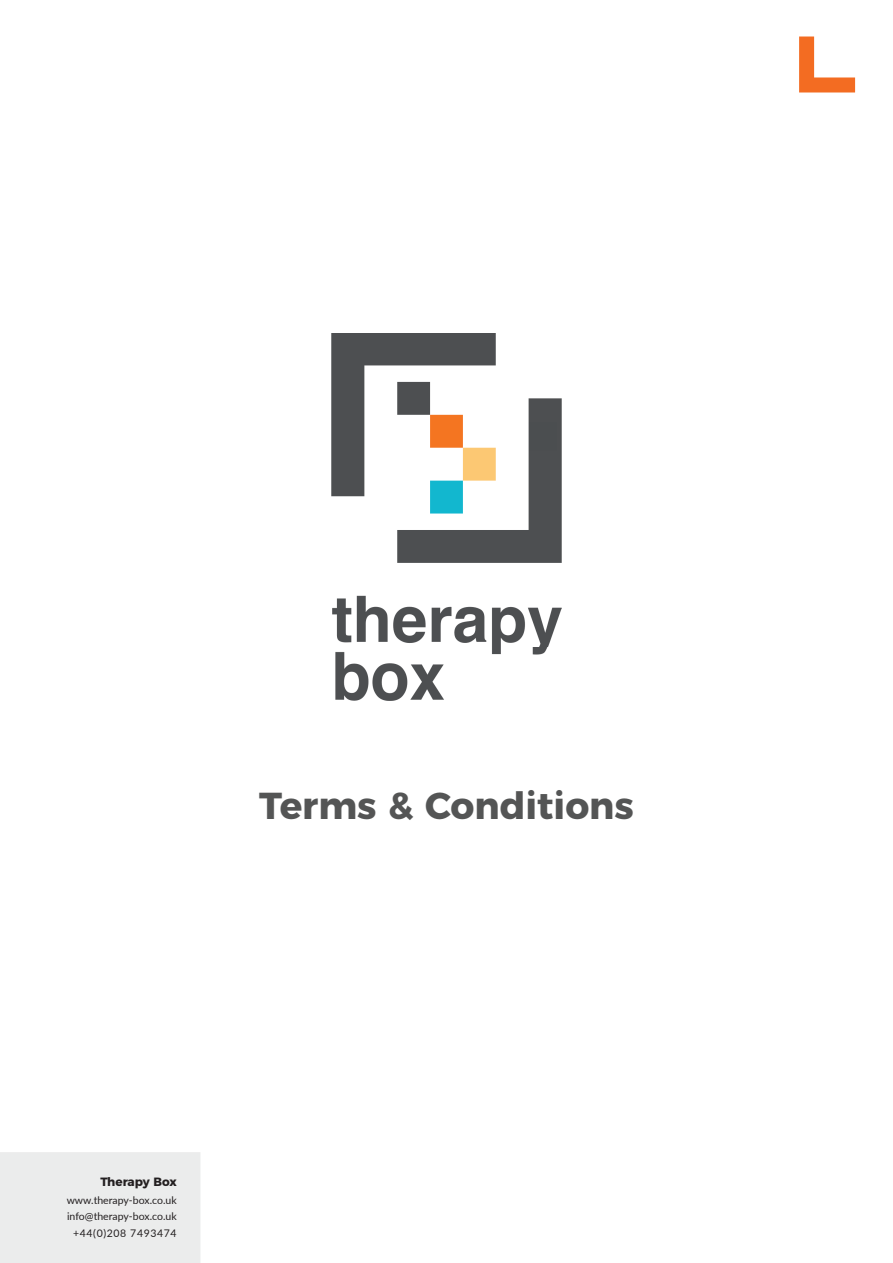
<style>
.page{position:relative;width:893px;height:1263px;background:#fff}
.page>*{position:absolute;margin:0;border:0;box-sizing:border-box;transform-origin:0 0}
.t1{font:700 37.5px "Montserrat";color:#545555}
.t2{font:700 12px "Montserrat";letter-spacing:-.01em;color:#231f20}
.t3{font:10.5px/16.5px "Lato";color:#231f20;text-align:right}
</style>
<div class="page">
<div style="left:0;top:1152px;width:200px;height:111px;background:#ebecec"></div>
<img style="left:332px;top:333px;width:229px;height:367px">
<svg style="left:799px;top:37px;width:56px;height:55px"></svg>
<h1 class="t1" style="left:259px;top:775px;width:376px">Terms &amp; Conditions</h1>
<p class="t2" style="left:100px;top:1171px;width:78px">Therapy Box</p>
<p class="t3" style="left:67px;top:1191px;width:112px">www.therapy-box.co.uk info@therapy-box.co.uk +44(0)208 7493474</p>
</div>
